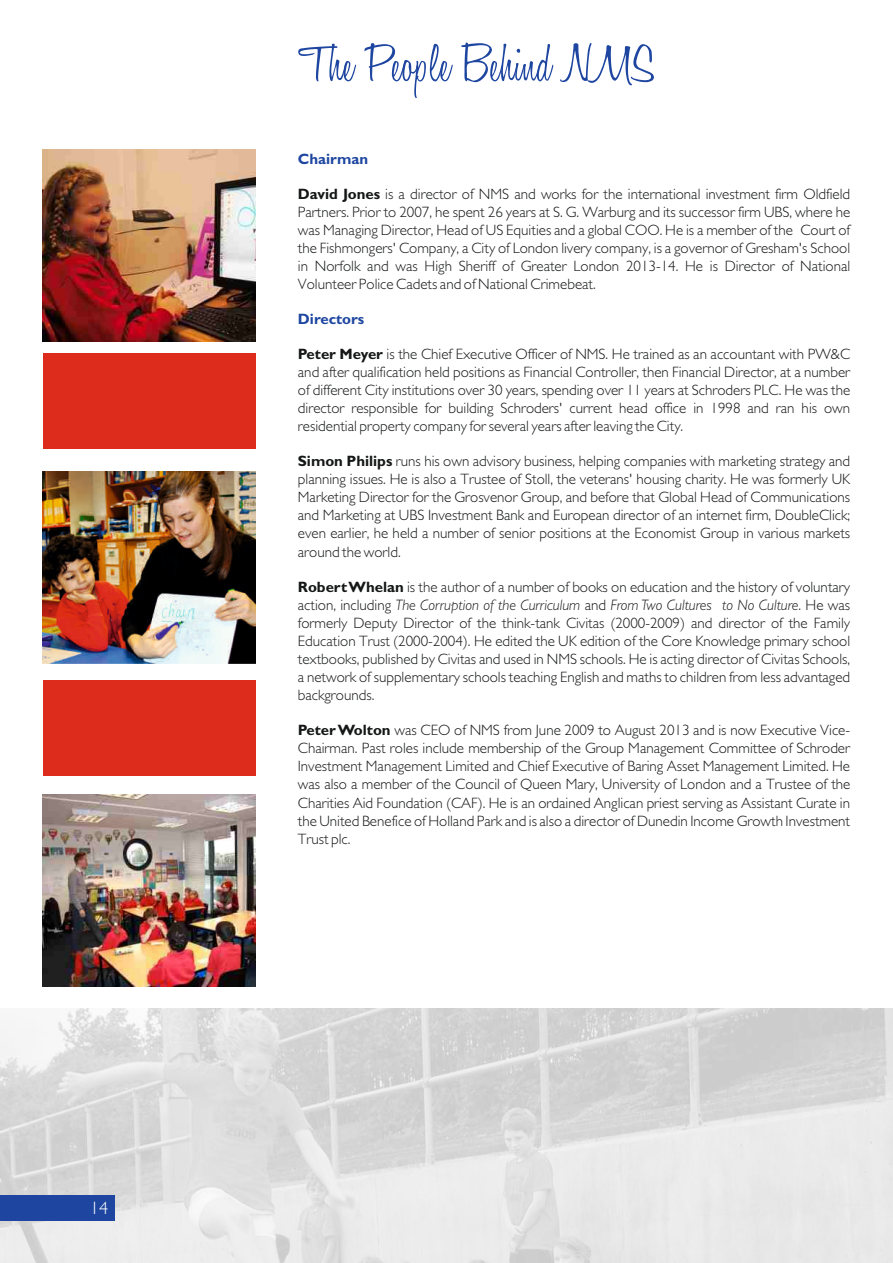
<style>
.page{position:relative;width:893px;height:1263px;background:#fff}
.page>*{position:absolute;margin:0;border:0;box-sizing:border-box;transform-origin:0 0}
.t1{font:300 54px "Honey Script";color:#1e46a1}
.t2{font:300 18px "Gill Sans";color:#fff}
.t3{font:300 15px/18px "Gill Sans";color:#151616;text-align:justify}
.t4{font:italic 300 15px "Gill Light S Si";color:#151616}
.t5{font:700 15px "Gill Sans";color:#1e46a1}
.s1{font-weight:700}
.s2{font-family:"Gill Sans";font-style:normal}
</style>
<div class="page">
<img style="left:0;top:1008px;width:893px;height:255px">
<div style="left:0;top:1195px;width:115px;height:25px;background:#1e46a1"></div>
<img style="left:43px;top:472px;width:212px;height:191px">
<div style="left:43px;top:680px;width:212px;height:96px;background:#dd2b1c"></div>
<img style="left:43px;top:795px;width:212px;height:191px">
<div style="left:43px;top:353px;width:212px;height:96px;background:#dd2b1c"></div>
<img style="left:43px;top:150px;width:212px;height:191px">
<p class="t2" style="left:90px;top:1202px;width:20px">14</p>
<h1 class="t1" style="left:299px;top:41px;width:358px">The People Behind NMS</h1>
<p class="t5" style="left:298px;top:153px;width:72px">Chairman</p>
<p class="t3" style="left:298px;top:186px;width:554px"><span class="s1">David Jones</span> is a director of NMS and works for the international investment firm Oldfield Partners. Prior to 2007, he spent 26 years at S. G. Warburg and its successor firm UBS, where he was Managing Director, Head of US Equities and a global COO. He is a member of the Court of the Fishmongers' Company, a City of London livery company, is a governor of Gresham's School in Norfolk and was High Sheriff of Greater London 2013-14. He is Director of National Volunteer Police Cadets and of National Crimebeat.</p>
<p class="t5" style="left:298px;top:314px;width:68px">Directors</p>
<p class="t3" style="left:298px;top:346px;width:554px"><span class="s1">Peter Meyer</span> is the Chief Executive Officer of NMS. He trained as an accountant with PW&amp;C and after qualification held positions as Financial Controller, then Financial Director, at a number of different City institutions over 30 years, spending over 11 years at Schroders PLC. He was the director responsible for building Schroders' current head office in 1998 and ran his own residential property company for several years after leaving the City.</p>
<p class="t3" style="left:298px;top:454px;width:554px"><span class="s1">Simon Philips</span> runs his own advisory business, helping companies with marketing strategy and planning issues. He is also a Trustee of Stoll, the veterans' housing charity. He was formerly UK Marketing Director for the Grosvenor Group, and before that Global Head of Communications and Marketing at UBS Investment Bank and European director of an internet firm, DoubleClick; even earlier, he held a number of senior positions at the Economist Group in various markets around the world.</p>
<p class="t3" style="left:298px;top:579px;width:554px"><span class="s1">Robert Whelan</span> is the author of a number of books on education and the history of voluntary</p>
<p class="t4" style="left:298px;top:599px;width:554px"><span class="s2">action, including</span> The Corruption of the Curriculum <span class="s2">and</span> From Two Cultures to No Culture<span class="s2">. He was</span></p>
<p class="t3" style="left:298px;top:615px;width:554px">formerly Deputy Director of the think-tank Civitas (2000-2009) and director of the Family Education Trust (2000-2004). He edited the UK edition of the Core Knowledge primary school textbooks, published by Civitas and used in NMS schools. He is acting director of Civitas Schools, a network of supplementary schools teaching English and maths to children from less advantaged backgrounds.</p>
<p class="t3" style="left:298px;top:723px;width:554px"><span class="s1">Peter Wolton</span> was CEO of NMS from June 2009 to August 2013 and is now Executive Vice-Chairman. Past roles include membership of the Group Management Committee of Schroder Investment Management Limited and Chief Executive of Baring Asset Management Limited. He was also a member of the Council of Queen Mary, University of London and a Trustee of the Charities Aid Foundation (CAF). He is an ordained Anglican priest serving as Assistant Curate in the United Benefice of Holland Park and is also a director of Dunedin Income Growth Investment Trust plc.</p>
</div>
